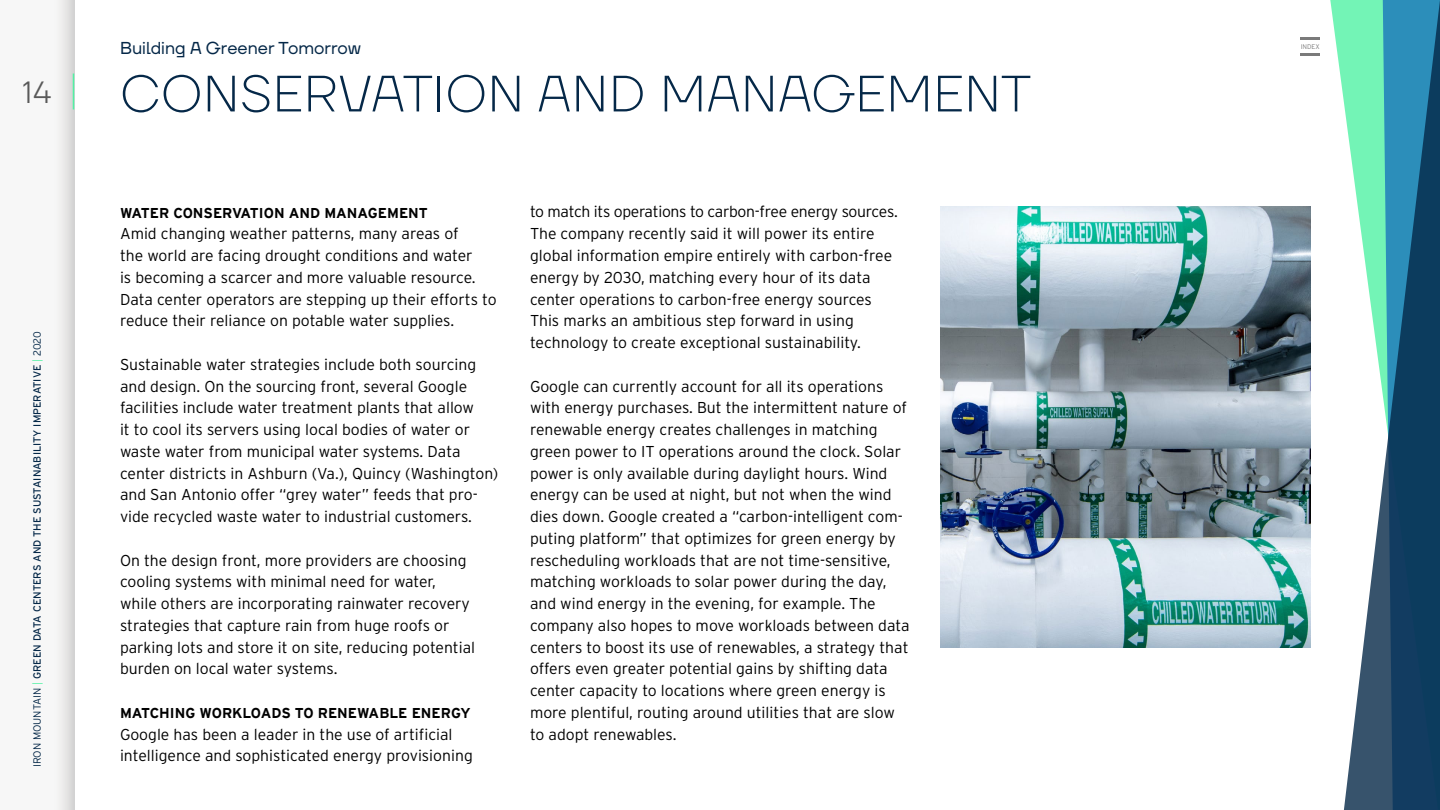
<style>
.page{position:relative;width:1440px;height:810px;background:#fff}
.page>*{position:absolute;margin:0;border:0;box-sizing:border-box;transform-origin:0 0}
.t1{font:200 51px "TT Firs Neue";color:#052848}
.t2{font:300 30.75px "TT Firs Neue";color:#595959}
.t3{font:17.25px "TT Firs Neue";color:#052848}
.t4{font:300 15.75px/21.8px "Interstate";color:#000}
.t5{font:700 14.25px "Interstate";color:#000}
.t6{font:10.5px "Interstate";color:#052848}
.t7{font:300 6.75px "Interstate";color:#595959}
.s1{font-weight:300}
.s2{font-weight:300;color:#51f2a4}
</style>
<div class="page">
<div style="left:0;top:0;width:74px;height:810px;background:#f7f7f7"></div>
<svg style="left:1330px;top:0;width:14px;height:103px"></svg>
<svg style="left:1344px;top:0;width:96px;height:810px"></svg>
<img style="left:940px;top:206px;width:370px;height:441px">
<hr style="left:73px;top:74px;width:1px;height:36px;background:#51f2a4">
<svg style="left:1301px;top:38px;width:19px;height:2px"></svg>
<hr style="left:1301px;top:53px;width:19px;height:3px;background:#595959">
<h2 class="t2" style="left:23px;top:71px;width:30px">14</h2>
<p class="t6" style="left:31px;top:767px;width:438px;rotate:-90deg"><span class="s1">IRON MOUNTAIN</span> <span class="s2">|</span> GREEN DATA CENTERS AND THE SUSTAINABILITY IMPERATIVE <span class="s2">|</span> <span class="s1">2020</span></p>
<p class="t3" style="left:120px;top:36px;width:243px">Building A Greener Tomorrow</p>
<h1 class="t1" style="left:120px;top:59px;width:912px">CONSERVATION AND MANAGEMENT</h1>
<p class="t5" style="left:120px;top:205px;width:309px">WATER CONSERVATION AND MANAGEMENT</p>
<p class="t4" style="left:120px;top:223px;width:378px">Amid changing weather patterns, many areas of<br>the world are facing drought conditions and water<br>is becoming a scarcer and more valuable resource.<br>Data center operators are stepping up their efforts to reduce their reliance on potable water supplies.</p>
<p class="t4" style="left:120px;top:353px;width:380px">Sustainable water strategies include both sourcing and design. On the sourcing front, several Google facilities include water treatment plants that allow<br>it to cool its servers using local bodies of water or waste water from municipal water systems. Data center districts in Ashburn (Va.), Quincy (Washington) and San Antonio offer “grey water” feeds that pro&shy;vide recycled waste water to industrial customers.</p>
<p class="t4" style="left:120px;top:549px;width:357px">On the design front, more providers are choosing cooling systems with minimal need for water, while others are incorporating rainwater recovery strategies that capture rain from huge roofs or parking lots and store it on site, reducing potential burden on local water systems.</p>
<p class="t5" style="left:120px;top:705px;width:352px">MATCHING WORKLOADS TO RENEWABLE ENERGY</p>
<p class="t4" style="left:120px;top:723px;width:354px">Google has been a leader in the use of artificial intelligence and sophisticated energy provisioning</p>
<p class="t4" style="left:530px;top:201px;width:370px">to match its operations to carbon-free energy sources.<br>The company recently said it will power its entire global information empire entirely with carbon-free energy by 2030, matching every hour of its data center operations to carbon-free energy sources This marks an ambitious step forward in using technology to create exceptional sustainability.</p>
<p class="t4" style="left:530px;top:375px;width:381px">Google can currently account for all its operations with energy purchases. But the intermittent nature of renewable energy creates challenges in matching green power to IT operations around the clock. Solar power is only available during daylight hours. Wind energy can be used at night, but not when the wind dies down. Google created a “carbon-intelligent com&shy;puting platform” that optimizes for green energy by rescheduling workloads that are not time-sensitive, matching workloads to solar power during the day, and wind energy in the evening, for example. The company also hopes to move workloads between data centers to boost its use of renewables, a strategy that offers even greater potential gains by shifting data center capacity to locations where green energy is more plentiful, routing around utilities that are slow to adopt renewables.</p>
<p class="t7" style="left:1301px;top:43px;width:21px">INDEX</p>
</div>
